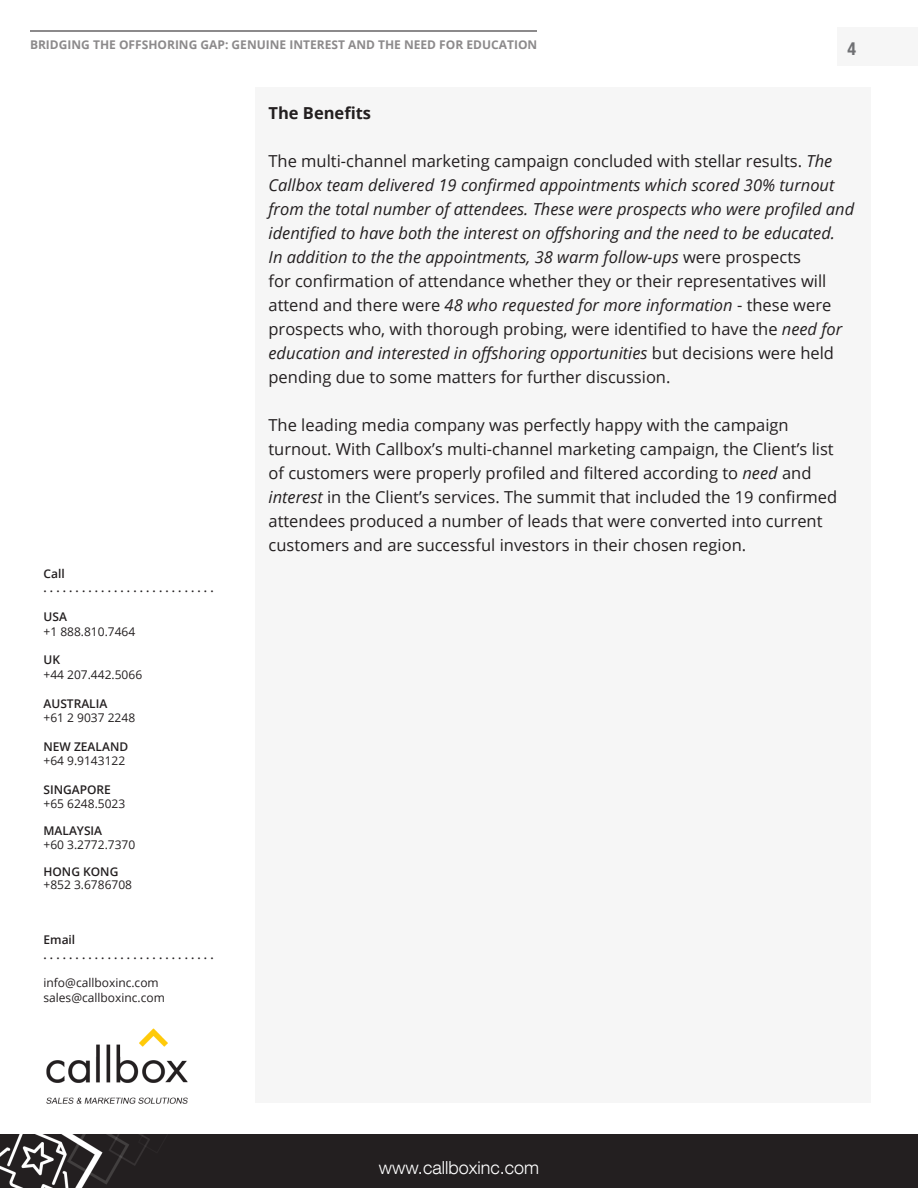
<style>
.page{position:relative;width:918px;height:1188px;background:#fff}
.page>*{position:absolute;margin:0;border:0;box-sizing:border-box;transform-origin:0 0}
.t1{font:300 18px "Helvetica Neue LT Com";color:#fff}
.t2{font:700 condensed 18px "Helvetica Neue LT Com";color:#6f7073}
.Paragraph_Text{font:italic 16.5px/24px "Open Sans";color:#231f20}
.Paragraph_Text-2{font:16.5px/24px "Open Sans";color:#231f20}
.Heading1{font:700 16.5px "Open Sans";color:#231f20}
.t3{font:12px/14.4px "Open Sans";color:#231f20}
.t4{font:600 12px/14.4px "Open Sans";color:#231f20}
.t5{font:700 12px "Open Sans";color:#8c8a8b}
.s1{font-style:normal}
.s2{font-style:italic}
</style>
<div class="page">
<div style="left:837px;top:27px;width:81px;height:39px;background:#f6f6f6"></div>
<div style="left:0;top:1135px;width:918px;height:53px;background:#231f20"></div>
<div style="left:255px;top:87px;width:616px;height:1015px;background:#f6f6f6"></div>
<hr style="left:30px;top:30px;width:507px;height:2px;background:#8c8a8b">
<img style="left:46px;top:1028px;width:142px;height:76px">
<p class="t5" style="left:30px;top:36px;width:509px">BRIDGING THE OFFSHORING GAP: GENUINE INTEREST AND THE NEED FOR EDUCATION</p>
<p class="t2" style="left:848px;top:38px;width:10px">4</p>
<p class="t4" style="left:44px;top:566px;width:172px">Call<br>. . . . . . . . . . . . . . . . . . . . . . . . . . .</p>
<p class="t4" style="left:44px;top:609px;width:25px">USA</p>
<p class="t3" style="left:44px;top:624px;width:93px">+1 888.810.7464</p>
<p class="t4" style="left:44px;top:653px;width:18px">UK</p>
<p class="t3" style="left:44px;top:667px;width:100px">+44 207.442.5066</p>
<p class="t4" style="left:44px;top:696px;width:65px">AUSTRALIA</p>
<p class="t3" style="left:44px;top:710px;width:93px">+61 2 9037 2248</p>
<p class="t4" style="left:44px;top:739px;width:86px">NEW ZEALAND</p>
<p class="t3" style="left:44px;top:753px;width:83px">+64 9.9143122</p>
<p class="t4" style="left:44px;top:782px;width:69px">SINGAPORE</p>
<p class="t3" style="left:44px;top:797px;width:83px">+65 6248.5023</p>
<p class="t4" style="left:44px;top:824px;width:60px">MALAYSIA</p>
<p class="t3" style="left:44px;top:837px;width:93px">+60 3.2772.7370</p>
<p class="t4" style="left:44px;top:864px;width:76px">HONG KONG</p>
<p class="t3" style="left:44px;top:878px;width:90px">+852 3.6786708</p>
<p class="t4" style="left:44px;top:932px;width:172px">Email<br>. . . . . . . . . . . . . . . . . . . . . . . . . . .</p>
<p class="t3" style="left:44px;top:976px;width:123px">info@callboxinc.com sales@callboxinc.com</p>
<p class="Heading1" style="left:268px;top:101px;width:104px">The Benefits</p>
<p class="Paragraph_Text" style="left:268px;top:149px;width:587px"><span class="s1">The multi-channel marketing campaign concluded with stellar results.</span> The Callbox team delivered 19 confirmed appointments which scored 30% turnout from the total number of attendees. These were prospects who were profiled and identified to have both the interest on offshoring and the need to be educated.<br>In addition to the the appointments, 38 warm follow-ups <span class="s1">were prospects<br>for confirmation of attendance whether they or their representatives will attend and there were</span> 48 who requested for more information <span class="s1">- these were prospects who, with thorough probing, were identified to have the</span> need for education and interested in offshoring opportunities <span class="s1">but decisions were held pending due to some matters for further discussion.</span></p>
<p class="Paragraph_Text-2" style="left:268px;top:413px;width:570px">The leading media company was perfectly happy with the campaign turnout. With Callbox’s multi-channel marketing campaign, the Client’s list of customers were properly profiled and filtered according to <span class="s2">need</span> and <span class="s2">interest</span> in the Client’s services. The summit that included the 19 confirmed attendees produced a number of leads that were converted into current customers and are successful investors in their chosen region.</p>
<p class="t1" style="left:379px;top:1156px;width:162px">www.callboxinc.com</p>
</div>
